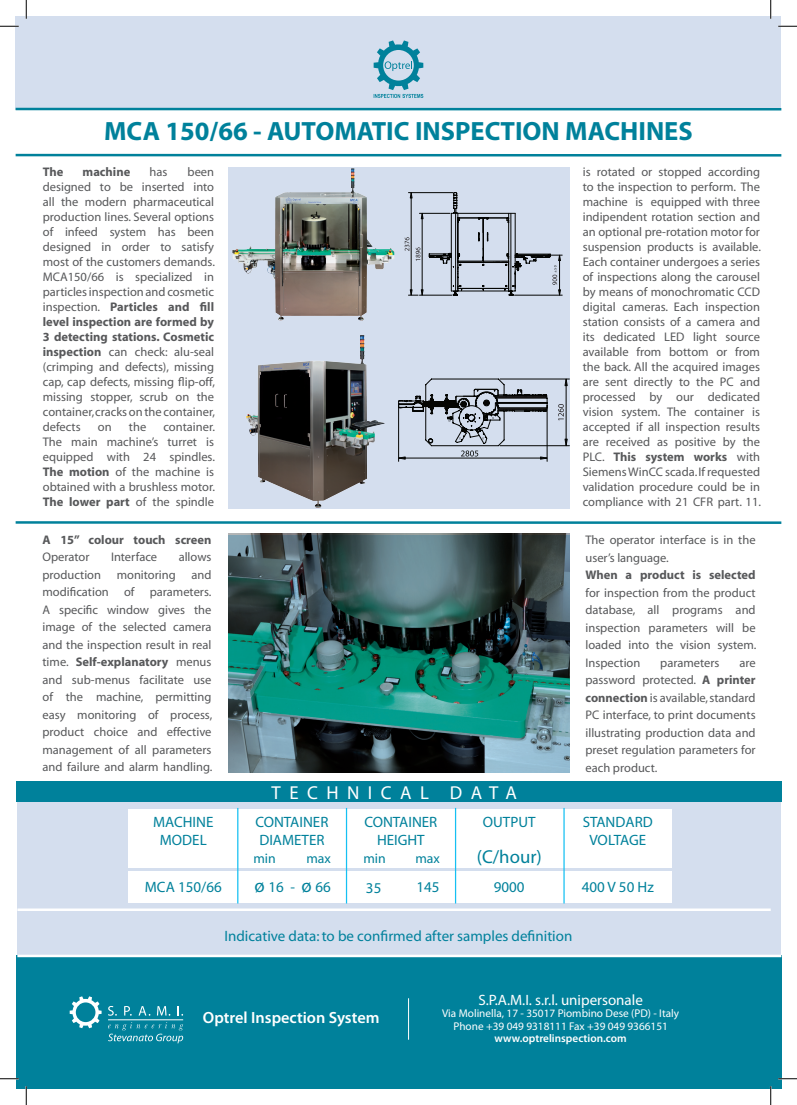
<style>
.page{position:relative;width:797px;height:1105px;background:#fff}
.page>*{position:absolute;margin:0;border:0;box-sizing:border-box;transform-origin:0 0}
.t1{font:700 26.5px "Myriad";color:#00819b}
.t2{font:18.75px "Myriad";letter-spacing:.45em;color:#fff}
.t3{font:18.75px "Myriad";color:#00819b}
.t4{font:600 16.25px "Myriad Pro";color:#fff}
.t5{font:15px "Myriad";color:#00819b}
.t6{font:15px "Myriad";color:#00819c}
.t7{font:15px "Myriad Pro";color:#fff}
.t8{font:13.75px "Myriad";color:#00819b}
.Normale{font:12.5px/15px "Myriad";color:#57585a;text-align:justify}
.Normale-2{font:700 12.5px/17.5px "Myriad";color:#57585a}
.t9{font:11.25px "Myriad Pro";color:#fff}
.t10{font:600 11.25px "Myriad Pro";color:#fff}
.s1{font-weight:700}
.s2{font-weight:400}
.s3{font-size:18.75px}
</style>
<div class="page">
<div style="left:228px;top:167px;width:341px;height:342px;background:#d4deee"></div>
<div style="left:16px;top:16px;width:765px;height:94px;background:#d4deee"></div>
<hr style="left:16px;top:154px;width:765px;height:3px;background:#00819b">
<div style="left:17px;top:782px;width:763px;height:181px;background:#d4deee"></div>
<hr style="left:17px;top:908px;width:753px;height:3px;background:#fff">
<div style="left:16px;top:782px;width:765px;height:20px;background:#00819b"></div>
<div style="left:128px;top:808px;width:544px;height:59px;background:#fff"></div>
<div style="left:128px;top:871px;width:544px;height:32px;background:#fff"></div>
<hr style="left:237px;top:808px;width:1px;height:95px;background:#15c0f2">
<hr style="left:346px;top:808px;width:1px;height:95px;background:#15c0f2">
<hr style="left:455px;top:808px;width:1px;height:95px;background:#15c0f2">
<hr style="left:563px;top:808px;width:1px;height:95px;background:#15c0f2">
<hr style="left:16px;top:108px;width:765px;height:2px;background:#00819b">
<hr style="left:16px;top:521px;width:765px;height:3px;background:#00819b">
<img style="left:232px;top:168px;width:163px;height:153px">
<img style="left:246px;top:335px;width:139px;height:173px">
<img style="left:228px;top:533px;width:341px;height:239px">
<svg style="left:404px;top:192px;width:158px;height:104px"></svg>
<hr style="left:500px;top:445px;width:69px;height:1px;background:#040503">
<hr style="left:500px;top:379px;width:69px;height:1px;background:#040503">
<hr style="left:566px;top:386px;width:1px;height:53px;background:#040503">
<svg style="left:564px;top:439px;width:3px;height:8px"></svg>
<svg style="left:564px;top:378px;width:3px;height:8px"></svg>
<svg style="left:398px;top:379px;width:150px;height:83px"></svg>
<svg style="left:558px;top:404px;width:6px;height:16px"></svg>
<svg style="left:373px;top:40px;width:50px;height:58px"></svg>
<div style="left:16px;top:955px;width:765px;height:134px;background:#00819b"></div>
<svg style="left:70px;top:996px;width:32px;height:32px"></svg>
<svg style="left:108px;top:1006px;width:9px;height:10px"></svg>
<svg style="left:124px;top:1006px;width:8px;height:10px"></svg>
<svg style="left:138px;top:1006px;width:12px;height:10px"></svg>
<svg style="left:157px;top:1006px;width:13px;height:10px"></svg>
<svg style="left:178px;top:1006px;width:5px;height:10px"></svg>
<svg style="left:108px;top:1022px;width:75px;height:21px"></svg>
<hr style="left:108px;top:1019px;width:75px;height:1px;background:#fff">
<hr style="left:408px;top:998px;width:1px;height:42px;background:#fff">
<hr style="left:17px;top:955px;width:764px;height:2px;background:#fff">
<svg style="left:0;top:25px;width:19px;height:2px"></svg>
<svg style="left:778px;top:25px;width:19px;height:2px"></svg>
<svg style="left:0;top:1078px;width:19px;height:1px"></svg>
<svg style="left:778px;top:1078px;width:19px;height:1px"></svg>
<svg style="left:25px;top:0;width:2px;height:19px"></svg>
<svg style="left:25px;top:1086px;width:2px;height:19px"></svg>
<svg style="left:770px;top:0;width:1px;height:19px"></svg>
<svg style="left:770px;top:1086px;width:1px;height:19px"></svg>
<p class="t1" style="left:104px;top:118px;width:590px">MCA 150/66 - AUTOMATIC INSPECTION MACHINES</p>
<p class="Normale-2" style="left:43px;top:163px;width:22px">The</p>
<p class="Normale-2" style="left:83px;top:163px;width:49px">machine</p>
<p class="Normale" style="left:149px;top:165px;width:19px">has</p>
<p class="Normale" style="left:43px;top:165px;width:174px;text-indent:145px">been designed to be inserted into all the modern pharmaceutical production lines. Several options of infeed system has been designed in order to satisfy most of the customers demands.<br>MCA150/66 is specialized in particles inspection and cosmetic inspection. <span class="s1">Particles and fill level inspection are formed by 3 detecting stations. Cosmetic inspection</span> can check: alu-seal (crimping and defects), missing cap, cap defects, missing flip-off, missing stopper, scrub on the container, cracks on the container, defects</p>
<p class="Normale" style="left:98px;top:420px;width:15px">on</p>
<p class="Normale" style="left:129px;top:420px;width:19px">the</p>
<p class="Normale" style="left:43px;top:420px;width:174px;text-indent:121px">container.<br>The main machine’s turret is equipped with 24 spindles.<br><span class="s1">The motion</span> of the machine is obtained with a brushless motor.<br><span class="s1">The lower part</span> of the spindle</p>
<p class="Normale-2" style="left:42px;top:531px;width:170px">A 15” colour touch screen<br><span class="s2">Operator</span></p>
<p class="Normale" style="left:111px;top:550px;width:48px">Interface</p>
<p class="Normale" style="left:179px;top:550px;width:34px">allows</p>
<p class="Normale" style="left:42px;top:566px;width:171px;line-height:17.5px;text-indent:149px">and modification of parameters.<br>A specific window gives the image of the selected camera and the inspection result in real time. <span class="s1">Self-explanatory</span> menus and sub-menus facilitate use of the machine, permitting easy monitoring of process, product choice and effective management of all parameters and failure and alarm handling.</p>
<p class="Normale" style="left:42px;top:568px;width:60px">production</p>
<p class="Normale" style="left:117px;top:568px;width:61px">monitoring</p>
<p class="t5" style="left:153px;top:815px;width:62px">MACHINE</p>
<p class="t5" style="left:160px;top:833px;width:48px">MODEL</p>
<p class="Normale" style="left:582px;top:165px;width:180px">is rotated or stopped according to the inspection to perform. The machine is equipped with three indipendent rotation section and an optional pre-rotation motor for suspension products is available.<br>Each container undergoes a series of inspections along the carousel by means of monochromatic CCD digital cameras. Each inspection station consists of a camera and its dedicated LED light source available from bottom or from the back. All the acquired images are sent directly to the PC and processed by our dedicated vision system. The container is accepted if all inspection results are received as positive by the PLC. <span class="s1">This system works</span> with Siemens WinCC scada. If requested validation procedure could be in compliance with 21 CFR part. 11.</p>
<p class="t2" style="left:271px;top:783px;width:247px">TECHNICAL DATA</p>
<p class="Normale" style="left:585px;top:532px;width:172px;line-height:17.5px">The operator interface is in the user’s language.</p>
<p class="Normale" style="left:585px;top:567px;width:172px;line-height:17.5px"><span class="s1">When a product is selected </span>for inspection from the product database, all programs and inspection parameters will be loaded into the vision system.<br>Inspection</p>
<p class="Normale" style="left:660px;top:656px;width:61px">parameters</p>
<p class="Normale" style="left:585px;top:655px;width:172px;line-height:17.5px;text-indent:154px">are password protected. <span class="s1">A printer connection</span> is available, standard PC interface, to print documents illustrating production data and preset regulation parameters for each product.</p>
<p class="t5" style="left:255px;top:815px;width:74px">CONTAINER</p>
<p class="t5" style="left:259px;top:833px;width:67px">DIAMETER</p>
<p class="t5" style="left:364px;top:815px;width:74px">CONTAINER</p>
<p class="t5" style="left:377px;top:833px;width:49px">HEIGHT</p>
<p class="t5" style="left:483px;top:815px;width:54px">OUTPUT</p>
<p class="t5" style="left:582px;top:815px;width:72px">STANDARD</p>
<p class="t5" style="left:589px;top:833px;width:58px">VOLTAGE</p>
<p class="t8" style="left:363px;top:851px;width:24px">min</p>
<p class="t8" style="left:415px;top:851px;width:26px">max</p>
<p class="t3" style="left:476px;top:847px;width:67px">(C/hour)</p>
<p class="t5" style="left:416px;top:880px;width:25px">145</p>
<p class="t8" style="left:253px;top:851px;width:24px">min</p>
<p class="t8" style="left:306px;top:851px;width:26px">max</p>
<p class="t5" style="left:145px;top:880px;width:78px">MCA 150/66</p>
<p class="t5" style="left:254px;top:879px;width:78px"><span class="s3">ø</span> 16 - <span class="s3">ø</span> 66</p>
<p class="t5" style="left:366px;top:880px;width:17px">35</p>
<p class="t5" style="left:494px;top:880px;width:32px">9000</p>
<p class="t5" style="left:581px;top:880px;width:74px">400 V 50 Hz</p>
<p class="t6" style="left:224px;top:929px;width:349px">Indicative data: to be confirmed after samples definition</p>
<p class="t4" style="left:203px;top:1008px;width:178px">Optrel Inspection System</p>
<p class="t7" style="left:478px;top:992px;width:166px">S.P.A.M.I. s.r.l. unipersonale</p>
<p class="t9" style="left:442px;top:1007px;width:238px">Via Molinella, 17 - 35017 Piombino Dese (PD) - Italy</p>
<p class="t9" style="left:453px;top:1020px;width:216px">Phone +39 049 9318111 Fax +39 049 9366151</p>
<p class="t10" style="left:494px;top:1032px;width:133px">www.optrelinspection.com</p>
</div>
